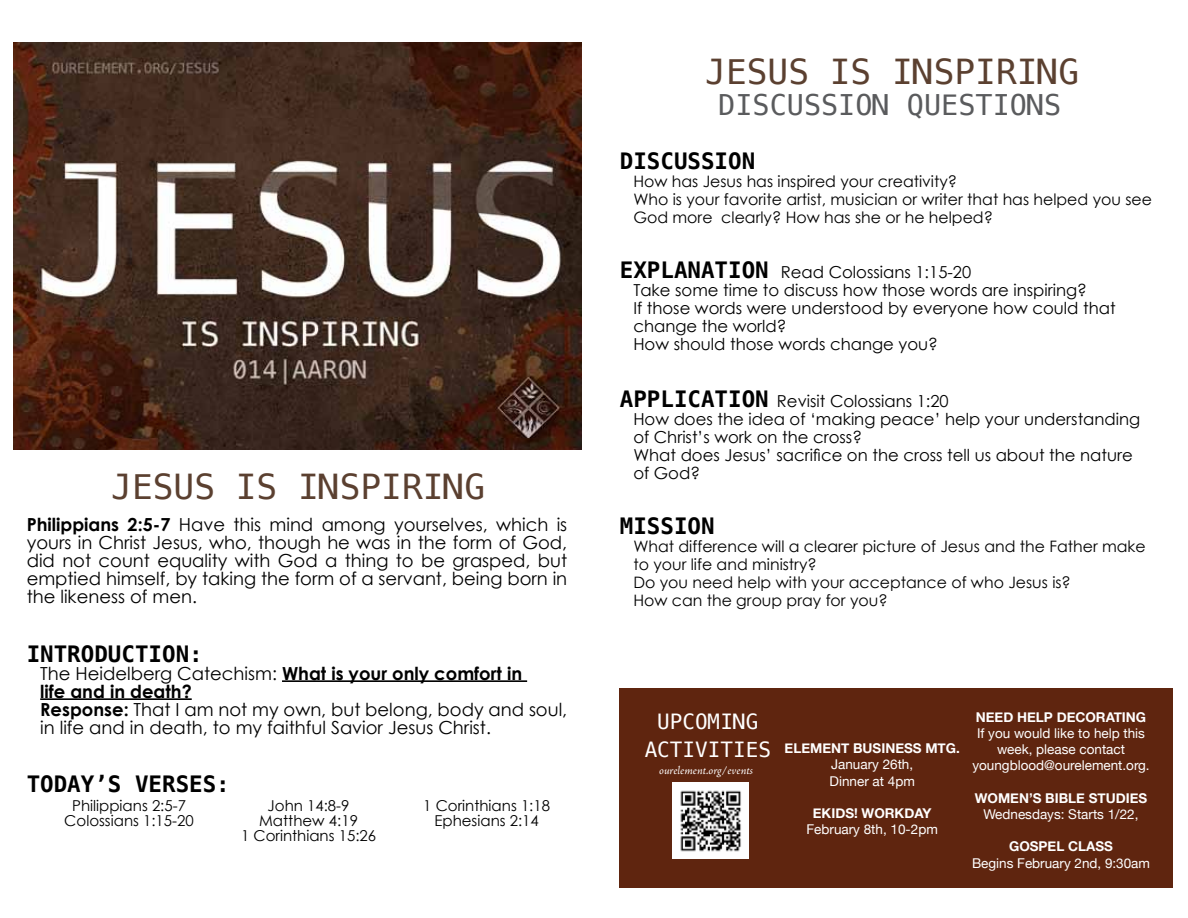
<style>
.page{position:relative;width:1188px;height:918px;background:#fff}
.page>*{position:absolute;margin:0;border:0;box-sizing:border-box;transform-origin:0 0}
.t1{font:34.5px "Menlo";color:#5b4030}
.t2{font:28.5px "Menlo";color:#5a5b5d}
.t3{font:700 22.5px "Menlo";color:#000}
.t4{font:21px/28.5px "Menlo";color:#fff}
.t5{font:18px/18px "Century Gothic";color:#000;text-align:justify}
.t6{font:16.5px/18px "Century Gothic";color:#000}
.t7{font:15.75px/18px "Century Gothic";color:#000}
.t8{font:15px/15px "Century Gothic";color:#000;text-align:center}
.t9{font:13.5px/16.2px "Helvetica Neue";color:#fff;text-align:center}
.t10{font:700 13.5px "Helvetica Neue";color:#fff}
.t11{font:italic 11.85px "Adobe Jenson Pro";letter-spacing:-.005em;color:#fff}
.s1{font-weight:700}
.s2{font-family:"Menlo";font-weight:700;font-size:22.5px}
</style>
<div class="page">
<hr style="left:282px;top:680px;width:245px;height:2px;background:#000">
<hr style="left:40px;top:698px;width:152px;height:2px;background:#000">
<img style="left:14px;top:43px;width:567px;height:406px">
<div style="left:620px;top:688px;width:553px;height:200px;background:#5f250f"></div>
<img style="left:673px;top:783px;width:76px;height:76px">
<h1 class="t1" style="left:111px;top:463px;width:375px">JESUS IS INSPIRING</h1>
<p class="t5" style="left:27px;top:515px;width:542px"><span class="s1">Philippians 2:5-7</span> Have this mind among yourselves, which is yours in Christ Jesus, who, though he was in the form of God, did not count equality with God a thing to be grasped, but emptied himself, by taking the form of a servant, being born in the likeness of men.</p>
<p class="t3" style="left:27px;top:638px;width:178px">INTRODUCTION:</p>
<p class="t5" style="left:40px;top:664px;width:529px;text-align:left">The Heidelberg Catechism: <span class="s1">What is your only comfort in<br>life and in death?<br>Response:</span> That I am not my own, but belong, body and soul, in life and in death, to my faithful Savior Jesus Christ.</p>
<p class="t3" style="left:27px;top:768px;width:205px">TODAY’S VERSES:</p>
<p class="t8" style="left:64px;top:798px;width:131px">Philippians 2:5-7<br>Colossians 1:15-20</p>
<p class="t8" style="left:241px;top:798px;width:137px">John 14:8-9<br>Matthew 4:19<br>1 Corinthians 15:26</p>
<p class="t8" style="left:423px;top:798px;width:128px">1 Corinthians 1:18<br>Ephesians 2:14</p>
<h1 class="t1" style="left:705px;top:48px;width:375px">JESUS IS INSPIRING</h1>
<h2 class="t2" style="left:718px;top:85px;width:345px">DISCUSSION QUESTIONS</h2>
<p class="t3" style="left:620px;top:145px;width:137px">DISCUSSION</p>
<p class="t7" style="left:633px;top:172px;width:520px">How has Jesus has inspired your creativity?<br>Who is your favorite artist, musician or writer that has helped you see<br>God more clearly? How has she or he helped?</p>
<p class="t6" style="left:633px;top:263px;width:484px;text-indent:-13px"><span class="s2">EXPLANATION</span> Read Colossians 1:15-20<br>Take some time to discuss how those words are inspiring?<br>If those words were understood by everyone how could that change the world?<br>How should those words change you?</p>
<p class="t6" style="left:633px;top:392px;width:509px;text-indent:-13px"><span class="s2">APPLICATION</span> Revisit Colossians 1:20<br>How does the idea of ‘making peace’ help your understanding of Christ’s work on the cross?<br>What does Jesus’ sacrifice on the cross tell us about the nature of God?</p>
<p class="t3" style="left:620px;top:510px;width:96px">MISSION</p>
<p class="t7" style="left:633px;top:537px;width:514px">What difference will a clearer picture of Jesus and the Father make to your life and ministry?<br>Do you need help with your acceptance of who Jesus is?<br>How can the group pray for you?</p>
<p class="t4" style="left:645px;top:707px;width:115px;text-indent:13px">UPCOMING<br>ACTI</p>
<p class="t4" style="left:695px;top:736px;width:26px">VITIES</p>
<p class="t11" style="left:659px;top:763px;width:95px">ourelement.org/events</p>
<p class="t10" style="left:785px;top:736px;width:88px">ELEMENT BUSINESS</p>
<p class="t10" style="left:925px;top:736px;width:36px">MTG.</p>
<p class="t9" style="left:830px;top:756px;width:87px;text-align:left">January 26th,<br>Dinner at 4pm</p>
<p class="t10" style="left:813px;top:801px;width:120px">EKIDS! WORKDAY</p>
<p class="t9" style="left:807px;top:820px;width:133px">February 8th, 10-2pm</p>
<p class="t10" style="left:976px;top:705px;width:172px">NEED HELP DECORATING</p>
<p class="t9" style="left:972px;top:724px;width:179px">If you would like to help this week, please contact youngblood@ourelement.org.</p>
<p class="t10" style="left:975px;top:786px;width:174px">WOMEN’S BIBLE STUDIES</p>
<p class="t9" style="left:984px;top:805px;width:157px">Wednesdays: Starts 1/22,</p>
<p class="t10" style="left:1009px;top:834px;width:21px">GOSPEL</p>
<p class="t10" style="left:1068px;top:834px;width:20px">CLASS</p>
<p class="t9" style="left:972px;top:854px;width:180px">Begins February 2nd, 9:30am</p>
</div>
